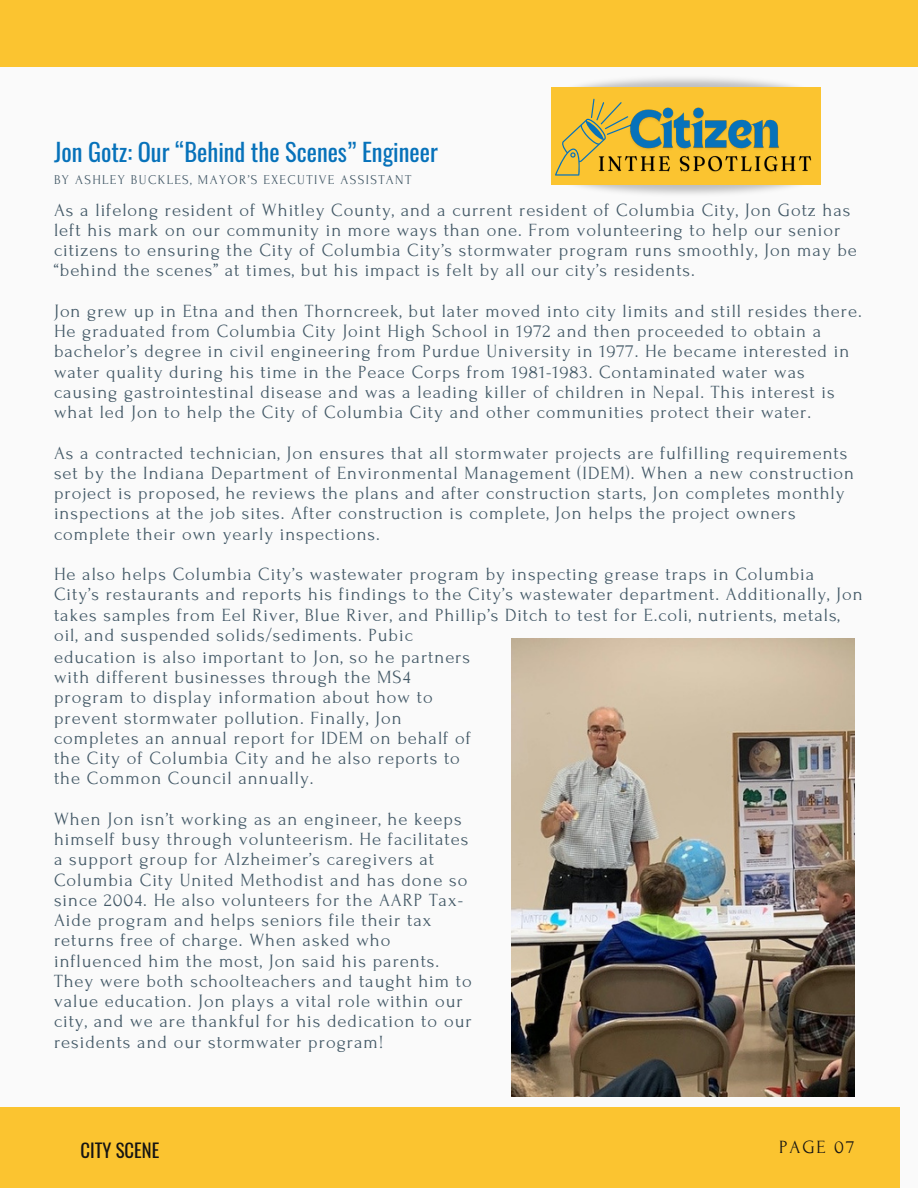
<style>
.page{position:relative;width:918px;height:1188px;background:#fafafa}
.page>*{position:absolute;margin:0;border:0;box-sizing:border-box;transform-origin:0 0}
.t1{font:24.45px "Oswald";color:#0772ba}
.t2{font:18.75px "Oswald";color:#151413}
.t3{font:18.75px "Forum";letter-spacing:.1em;color:#151413}
.t4{font:18.6px/20.2px "Forum";letter-spacing:.05em;color:#435967}
.t5{font:13.5px "Forum";letter-spacing:.1em;color:#435967}
</style>
<div class="page">
<div style="left:0;top:1107px;width:900px;height:81px;background:#fbc430"></div>
<img style="left:577px;top:160px;width:244px;height:34px">
<img style="left:577px;top:78px;width:244px;height:35px">
<div style="left:551px;top:87px;width:269px;height:98px;background:#fbc430"></div>
<div style="left:0;top:0;width:918px;height:67px;background:#fbc430"></div>
<img style="left:511px;top:639px;width:343px;height:457px">
<svg style="left:555px;top:99px;width:72px;height:76px"></svg>
<img style="left:627px;top:107px;width:152px;height:43px">
<img style="left:596px;top:152px;width:216px;height:23px">
<p class="t1" style="left:54px;top:133px;width:385px">Jon Gotz: Our “Behind the Scenes” Engineer</p>
<p class="t5" style="left:54px;top:173px;width:359px">BY ASHLEY BUCKLES, MAYOR’S EXECUTIVE ASSISTANT</p>
<h2 class="t4" style="left:54px;top:200px;width:804px">As a lifelong resident of Whitley County, and a current resident of Columbia City, Jon Gotz has left his mark on our community in more ways than one. From volunteering to help our senior citizens to ensuring the City of Columbia City’s stormwater program runs smoothly, Jon may be “behind the scenes” at times, but his impact is felt by all our city’s residents.</h2>
<p class="t4" style="left:54px;top:301px;width:809px">Jon grew up in Etna and then Thorncreek, but later moved into city limits and still resides there.<br>He graduated from Columbia City Joint High School in 1972 and then proceeded to obtain a bachelor’s degree in civil engineering from Purdue University in 1977. He became interested in water quality during his time in the Peace Corps from 1981-1983. Contaminated water was causing gastrointestinal disease and was a leading killer of children in Nepal. This interest is what led Jon to help the City of Columbia City and other communities protect their water.</p>
<h4 class="t4" style="left:54px;top:443px;width:802px">As a contracted technician, Jon ensures that all stormwater projects are fulfilling requirements set by the Indiana Department of Environmental Management (IDEM). When a new construction project is proposed, he reviews the plans and after construction starts, Jon completes monthly inspections at the job sites. After construction is complete, Jon helps the project owners complete their own yearly inspections.</h4>
<h4 class="t4" style="left:54px;top:564px;width:810px">He also helps Columbia City’s wastewater program by inspecting grease traps in Columbia City’s restaurants and reports his findings to the City’s wastewater department. Additionally, Jon takes samples from Eel River, Blue River, and Phillip’s Ditch to test for E.coli, nutrients, metals, oil, and suspended solids/sediments. Pubic</h4>
<h4 class="t4" style="left:54px;top:647px;width:419px">education is also important to Jon, so he partners with different businesses through the MS4 program to display information about how to prevent stormwater pollution. Finally, Jon completes an annual report for IDEM on behalf of the City of Columbia City and he also reports to the Common Council annually.</h4>
<h4 class="t4" style="left:54px;top:809px;width:419px">When Jon isn’t working as an engineer, he keeps himself busy through volunteerism. He facilitates a support group for Alzheimer’s caregivers at Columbia City United Methodist and has done so since 2004. He also volunteers for the AARP Tax-Aide program and helps seniors file their tax returns free of charge. When asked who influenced him the most, Jon said his parents.<br>They were both schoolteachers and taught him to value education. Jon plays a vital role within our city, and we are thankful for his dedication to our residents and our stormwater program!</h4>
<h4 class="t2" style="left:81px;top:1136px;width:80px">CITY SCENE</h4>
<p class="t3" style="left:779px;top:1137px;width:77px">PAGE 07</p>
</div>
